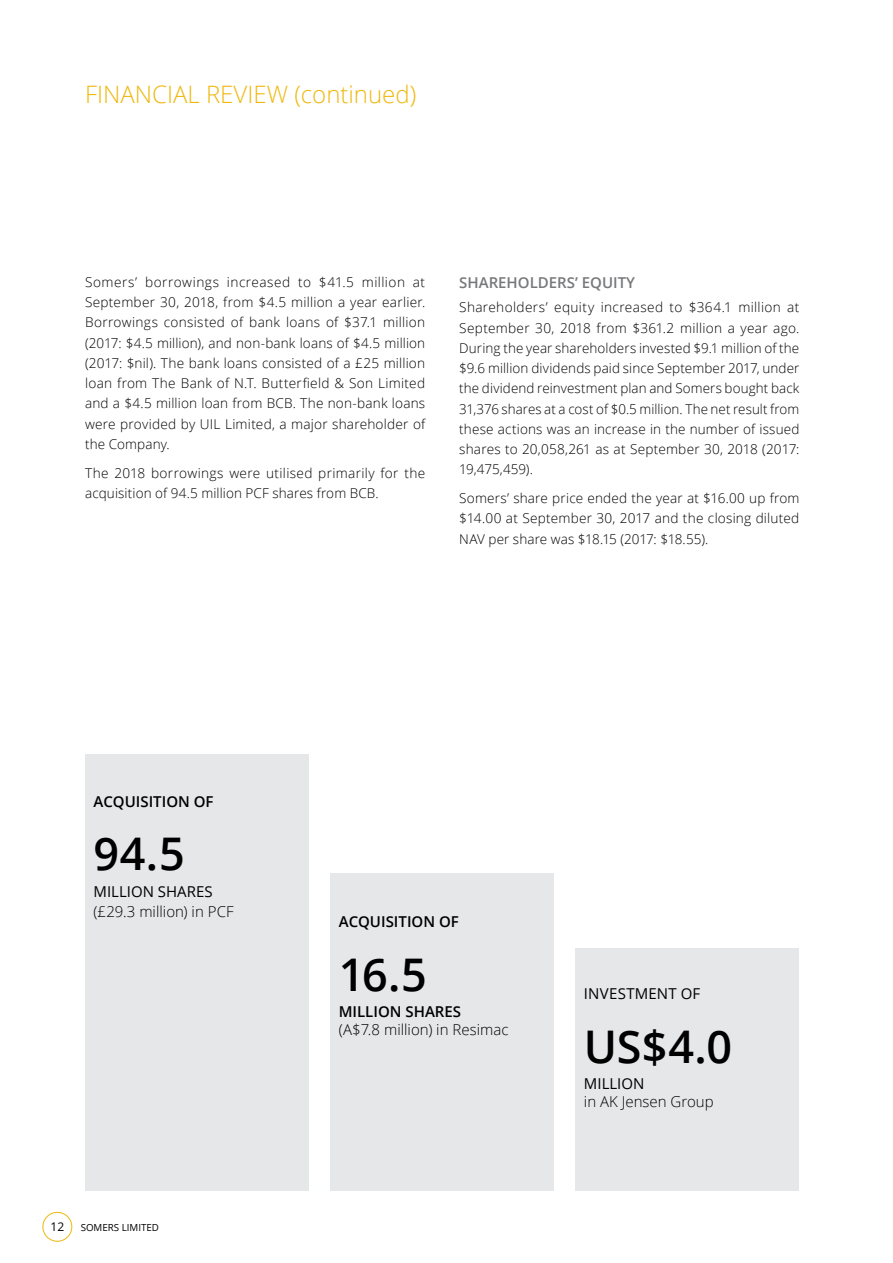
<style>
.page{position:relative;width:893px;height:1263px;background:#fff}
.page>*{position:absolute;margin:0;border:0;box-sizing:border-box;transform-origin:0 0}
.t1{font:600 45px "Open Sans";color:#000}
.t2{font:300 24px "Open Sans";color:#efb80e}
.t3{font:300 15px "Open Sans";color:#000}
.t4{font:600 15px "Open Sans";color:#000}
.t5{font:15px "Open Sans";color:#000}
.t6{font:600 15px "Open Sans";color:#77787b}
.t7{font:300 13.5px/20.2px "Open Sans";letter-spacing:.015em;color:#000;text-align:justify}
.t8{font:12px "Open Sans";color:#000}
.t9{font:9.75px "Open Sans";color:#000}
</style>
<div class="page">
<div style="left:43px;top:1212px;width:29px;height:29px;border:1px solid #efb80e;border-radius:50%"></div>
<div style="left:575px;top:948px;width:224px;height:243px;background:#e6e7e8"></div>
<div style="left:85px;top:754px;width:224px;height:437px;background:#e6e7e8"></div>
<div style="left:330px;top:873px;width:224px;height:318px;background:#e6e7e8"></div>
<h2 class="t2" style="left:85px;top:78px;width:333px">FINANCIAL REVIEW (continued)</h2>
<p class="t7" style="left:85px;top:271px;width:342px">Somers’ borrowings increased to $41.5 million at September 30, 2018, from $4.5 million a year earlier.<br>Borrowings consisted of bank loans of $37.1 million (2017: $4.5 million), and non-bank loans of $4.5 million (2017: $nil). The bank loans consisted of a £25 million loan from The Bank of N.T. Butterfield &amp; Son Limited and a $4.5 million loan from BCB. The non-bank loans were provided by UIL Limited, a major shareholder of the Company.</p>
<p class="t7" style="left:85px;top:462px;width:342px">The 2018 borrowings were utilised primarily for the acquisition of 94.5 million PCF shares from BCB.</p>
<p class="t6" style="left:459px;top:272px;width:177px">SHAREHOLDERS’ EQUITY</p>
<p class="t7" style="left:459px;top:297px;width:342px">Shareholders’ equity increased to $364.1 million at September 30, 2018 from $361.2 million a year ago.<br>During the year shareholders invested $9.1 million of the $9.6 million dividends paid since September 2017, under the dividend reinvestment plan and Somers bought back 31,376 shares at a cost of $0.5 million. The net result from these actions was an increase in the number of issued shares to 20,058,261 as at September 30, 2018 (2017:<br>19,475,459).</p>
<p class="t7" style="left:459px;top:488px;width:342px">Somers’ share price ended the year at $16.00 up from $14.00 at September 30, 2017 and the closing diluted NAV per share was $18.15 (2017: $18.55).</p>
<p class="t4" style="left:94px;top:791px;width:122px">ACQUISITION OF</p>
<h1 class="t1" style="left:94px;top:823px;width:93px">94.5</h1>
<p class="t5" style="left:94px;top:881px;width:121px">MILLION SHARES</p>
<p class="t3" style="left:94px;top:901px;width:142px">(£29.3 million) in PCF</p>
<p class="t8" style="left:50px;top:1218px;width:15px">12</p>
<p class="t9" style="left:81px;top:1220px;width:80px">SOMERS LIMITED</p>
<p class="t4" style="left:339px;top:911px;width:122px">ACQUISITION OF</p>
<h1 class="t1" style="left:339px;top:943px;width:90px">16.5</h1>
<p class="t4" style="left:339px;top:1001px;width:124px">MILLION SHARES</p>
<p class="t3" style="left:339px;top:1019px;width:171px">(A$7.8 million) in Resimac</p>
<p class="t5" style="left:584px;top:983px;width:118px">INVESTMENT OF</p>
<h1 class="t1" style="left:584px;top:1015px;width:150px">US$4.0</h1>
<p class="t5" style="left:584px;top:1073px;width:62px">MILLION</p>
<p class="t3" style="left:584px;top:1091px;width:131px">in AK Jensen Group</p>
</div>
